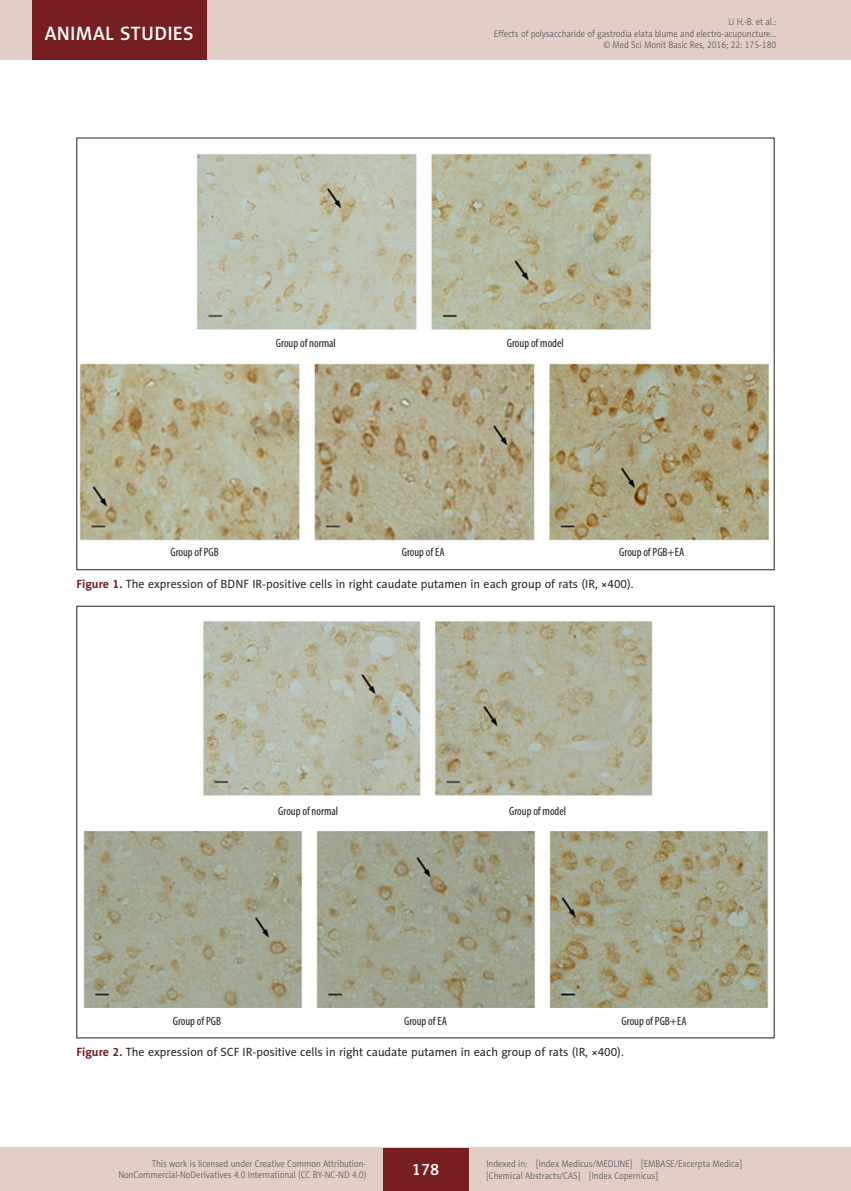
<style>
.page{position:relative;width:851px;height:1191px;background:#fff}
.page>*{position:absolute;margin:0;border:0;box-sizing:border-box;transform-origin:0 0}
.t1{font:19.5px "Naomi Sans EFN Medium";letter-spacing:.015em;color:#fff}
.t2{font:16.5px "Naomi Sans EFN Medium";color:#fff}
.MSM_Rycina_tytul{font:12px "Naomi Sans EFN";color:#231f20}
.t3{font:condensed 12px "Myriad Pro";color:#231f20}
.t4{font:9.75px/11.2px "Naomi Sans EFN Light";color:#57585a;text-align:right;scale:.9 1}
.s1{font-weight:700;color:#761e20}
</style>
<div class="page">
<img style="left:196px;top:153px;width:456px;height:177px">
<img style="left:79px;top:363px;width:691px;height:178px">
<img style="left:203px;top:621px;width:450px;height:175px">
<img style="left:83px;top:831px;width:685px;height:176px">
<div style="left:0;top:1148px;width:850px;height:43px;background:#e2cec6"></div>
<div style="left:383px;top:1147px;width:85px;height:43px;background:#761e20"></div>
<div style="left:0;top:0;width:850px;height:60px;background:#e2cec6"></div>
<hr style="left:850px;top:0;width:1px;height:60px;background:#e2cec6">
<div style="left:32px;top:0;width:174px;height:60px;background:#761e20"></div>
<h1 class="t1" style="left:45px;top:22px;width:150px">ANIMAL STUDIES</h1>
<p class="t3" style="left:276px;top:336px;width:61px">Group of normal</p>
<p class="t4" style="left:494px;top:16px;width:315px">Li H.-B. et al.:<br>Effects of polysaccharide of gastrodia elata blume and electro-acupuncture… © Med Sci Monit Basic Res, 2016; 22: 175-180</p>
<p class="t3" style="left:507px;top:336px;width:58px">Group of model</p>
<p class="t3" style="left:170px;top:546px;width:50px">Group of PGB</p>
<p class="t3" style="left:402px;top:546px;width:44px">Group of EA</p>
<p class="t3" style="left:619px;top:546px;width:66px">Group of PGB+EA</p>
<p class="MSM_Rycina_tytul" style="left:77px;top:577px;width:558px"><span class="s1">Figure 1.</span> The expression of BDNF IR-positive cells in right caudate putamen in each group of rats (IR, ×400).</p>
<p class="t3" style="left:278px;top:804px;width:61px">Group of normal</p>
<p class="t3" style="left:509px;top:804px;width:58px">Group of model</p>
<p class="t3" style="left:173px;top:1014px;width:50px">Group of PGB</p>
<p class="t3" style="left:404px;top:1014px;width:44px">Group of EA</p>
<p class="t3" style="left:621px;top:1014px;width:66px">Group of PGB+EA</p>
<p class="MSM_Rycina_tytul" style="left:77px;top:1045px;width:548px"><span class="s1">Figure 2.</span> The expression of SCF IR-positive cells in right caudate putamen in each group of rats (IR, ×400).</p>
<p class="t4" style="left:118px;top:1158px;width:277px">This work is licensed under Creative Common Attribution-<br>NonCommercial-NoDerivatives 4.0 International (CC BY-NC-ND 4.0)</p>
<h2 class="t2" style="left:412px;top:1160px;width:29px">178</h2>
<p class="t4" style="left:486px;top:1158px;width:285px;text-align:left">Indexed in: [Index Medicus/MEDLINE] [EMBASE/Excerpta Medica] [Chemical Abstracts/CAS] [Index Copernicus]</p>
</div>
